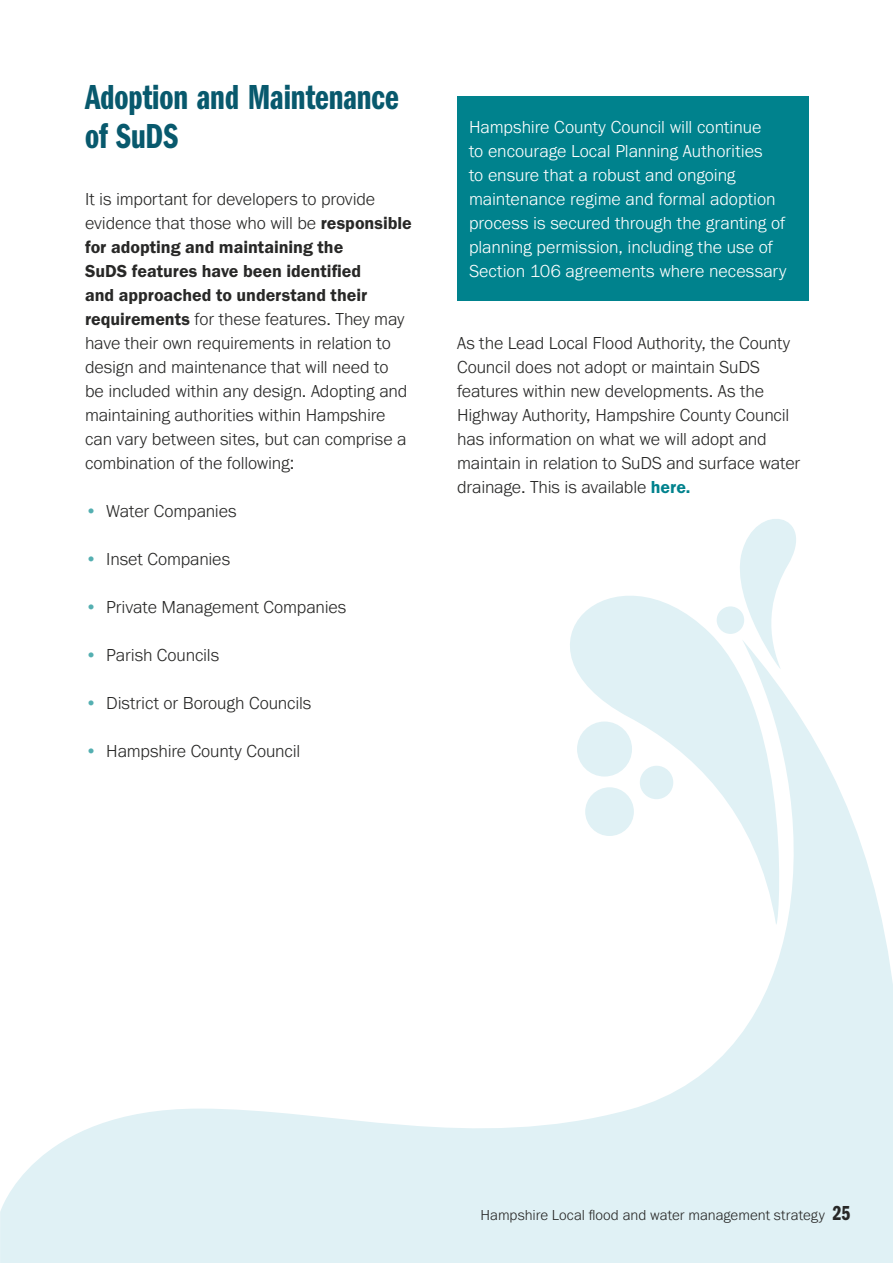
<style>
.page{position:relative;width:893px;height:1263px;background:#fff}
.page>*{position:absolute;margin:0;border:0;box-sizing:border-box;transform-origin:0 0}
.Heading_2{font:36px/39px "Franklin Gothic URW Com Dem";letter-spacing:-.005em;color:#08596d}
.Body_copy{font:300 18px/24px "Franklin Gothic URW";letter-spacing:-.005em;color:#282827}
.Body_copy-2{font:300 18px/24px "Franklin Gothic URW";color:#fff}
.t1{font:300 15px "Franklin Gothic URW";color:#282827}
.s1{font-family:"Franklin Gothic URW Dem";font-weight:400}
.s2{color:#54afb1}
.s3{font-family:"Franklin Gothic URW Dem";font-weight:400;color:#00828d}
.s4{font-family:"Franklin Gothic URW Com Dem";font-weight:400;font-size:21px}
</style>
<div class="page">
<svg style="left:0;top:711px;width:893px;height:552px"></svg>
<svg style="left:498px;top:596px;width:298px;height:345px"></svg>
<div style="left:577px;top:721px;width:55px;height:55px;background:#e0f1f5;border-radius:50%"></div>
<div style="left:640px;top:766px;width:33px;height:33px;background:#e0f1f5;border-radius:50%"></div>
<div style="left:585px;top:787px;width:49px;height:49px;background:#e0f1f5;border-radius:50%"></div>
<svg style="left:730px;top:519px;width:66px;height:156px"></svg>
<div style="left:717px;top:606px;width:27px;height:28px;background:#e0f1f5;border-radius:50%"></div>
<div style="left:457px;top:97px;width:351px;height:204px;background:#00828d"></div>
<p class="Heading_2" style="left:85px;top:75px;width:315px">Adoption and Maintenance of SuDS</p>
<p class="Body_copy" style="left:85px;top:187px;width:328px">It is important for developers to provide evidence that those who will be <span class="s1">responsible for adopting and maintaining the<br>SuDS features have been identified<br>and approached to understand their requirements</span> for these features. They may have their own requirements in relation to design and maintenance that will need to<br>be included within any design. Adopting and maintaining authorities within Hampshire can vary between sites, but can comprise a combination of the following:</p>
<p class="Body_copy" style="left:85px;top:499px;width:153px"><span class="s2">•</span> Water Companies</p>
<p class="Body_copy" style="left:85px;top:547px;width:147px"><span class="s2">•</span> Inset Companies</p>
<p class="Body_copy" style="left:85px;top:595px;width:263px"><span class="s2">•</span> Private Management Companies</p>
<p class="Body_copy" style="left:85px;top:643px;width:136px"><span class="s2">•</span> Parish Councils</p>
<p class="Body_copy" style="left:85px;top:691px;width:228px"><span class="s2">•</span> District or Borough Councils</p>
<p class="Body_copy" style="left:85px;top:739px;width:217px"><span class="s2">•</span> Hampshire County Council</p>
<p class="Body_copy-2" style="left:469px;top:115px;width:319px">Hampshire County Council will continue<br>to encourage Local Planning Authorities<br>to ensure that a robust and ongoing maintenance regime and formal adoption process is secured through the granting of planning permission, including the use of Section 106 agreements where necessary</p>
<p class="Body_copy" style="left:457px;top:331px;width:345px">As the Lead Local Flood Authority, the County Council does not adopt or maintain SuDS features within new developments. As the Highway Authority, Hampshire County Council has information on what we will adopt and maintain in relation to SuDS and surface water drainage. This is available <span class="s3">here.</span></p>
<p class="t1" style="left:481px;top:1205px;width:371px">Hampshire Local flood and water management strategy <span class="s4">25</span></p>
</div>
